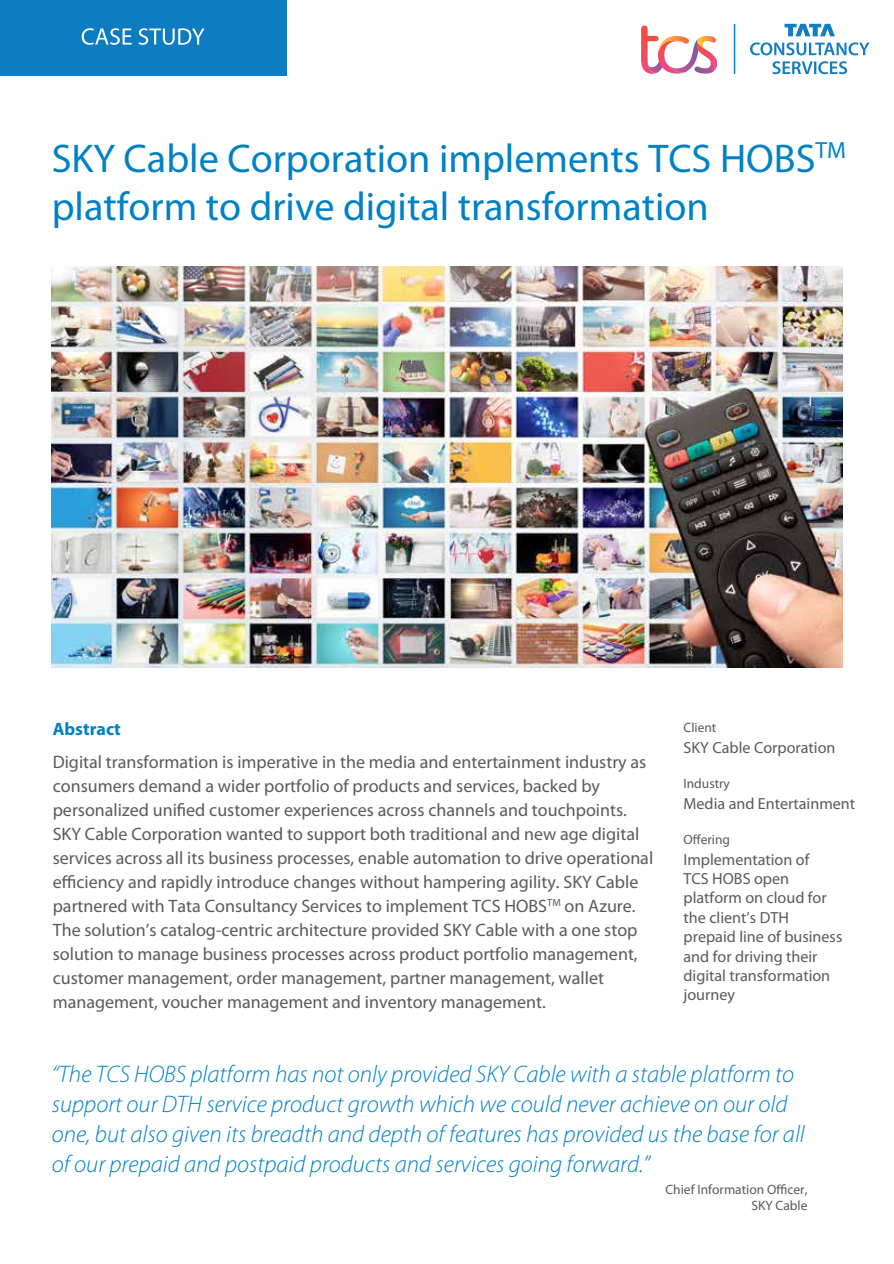
<style>
.page{position:relative;width:894px;height:1264px;background:#fff}
.page>*{position:absolute;margin:0;border:0;box-sizing:border-box;transform-origin:0 0}
.t1{font:40.2px/48.3px "Myriad Pro";color:#0081c6}
.t2{font:italic 300 24px/30px "Myriad Pro";color:#0080c6}
.t3{font:18px/24px "Myriad Pro";color:#595a5c}
.t4{font:700 18px "Myriad Pro";color:#0080c6}
.t5{font:16.2px/19.4px "Myriad Pro";color:#595a5c}
.t6{font:13.5px/16.2px "Myriad Pro";color:#595a5c;text-align:right}
</style>
<div class="page">
<img style="left:51px;top:266px;width:791px;height:402px">
<div style="left:0;top:0;width:286px;height:75px;background:#0e7cc1"></div>
<svg style="left:641px;top:26px;width:77px;height:48px"></svg>
<svg style="left:750px;top:24px;width:119px;height:50px"></svg>
<hr style="left:734px;top:24px;width:1px;height:50px;background:#127dc2">
<svg style="left:82px;top:28px;width:122px;height:17px"></svg>
<h1 class="t1" style="left:52px;top:135px;width:795px">SKY Cable Corporation implements TCS HOBS<sup>TM </sup>platform to drive digital transformation</h1>
<p class="t4" style="left:53px;top:719px;width:70px">Abstract</p>
<p class="t3" style="left:53px;top:750px;width:602px">Digital transformation is imperative in the media and entertainment industry as consumers demand a wider portfolio of products and services, backed by personalized unified customer experiences across channels and touchpoints.<br>SKY Cable Corporation wanted to support both traditional and new age digital services across all its business processes, enable automation to drive operational efficiency and rapidly introduce changes without hampering agility. SKY Cable partnered with Tata Consultancy Services to implement TCS HOBS<sup>TM</sup> on Azure.<br>The solution’s catalog-centric architecture provided SKY Cable with a one stop solution to manage business processes across product portfolio management, customer management, order management, partner management, wallet management, voucher management and inventory management.</p>
<p class="t6" style="left:683px;top:720px;width:34px">Client</p>
<p class="t5" style="left:683px;top:738px;width:153px">SKY Cable Corporation</p>
<p class="t6" style="left:683px;top:776px;width:48px">Industry</p>
<p class="t5" style="left:683px;top:794px;width:173px">Media and Entertainment</p>
<p class="t6" style="left:683px;top:832px;width:48px">Offering</p>
<p class="t5" style="left:683px;top:850px;width:160px">Implementation of<br>TCS HOBS open platform on cloud for the client’s DTH prepaid line of business and for driving their digital transformation journey</p>
<p class="t2" style="left:52px;top:1059px;width:754px">“The TCS HOBS platform has not only provided SKY Cable with a stable platform to support our DTH service product growth which we could never achieve on our old one, but also given its breadth and depth of features has provided us the base for all of our prepaid and postpaid products and services going forward.”</p>
<p class="t6" style="left:665px;top:1181px;width:144px">Chief Information Officer,<br>SKY Cable</p>
</div>
